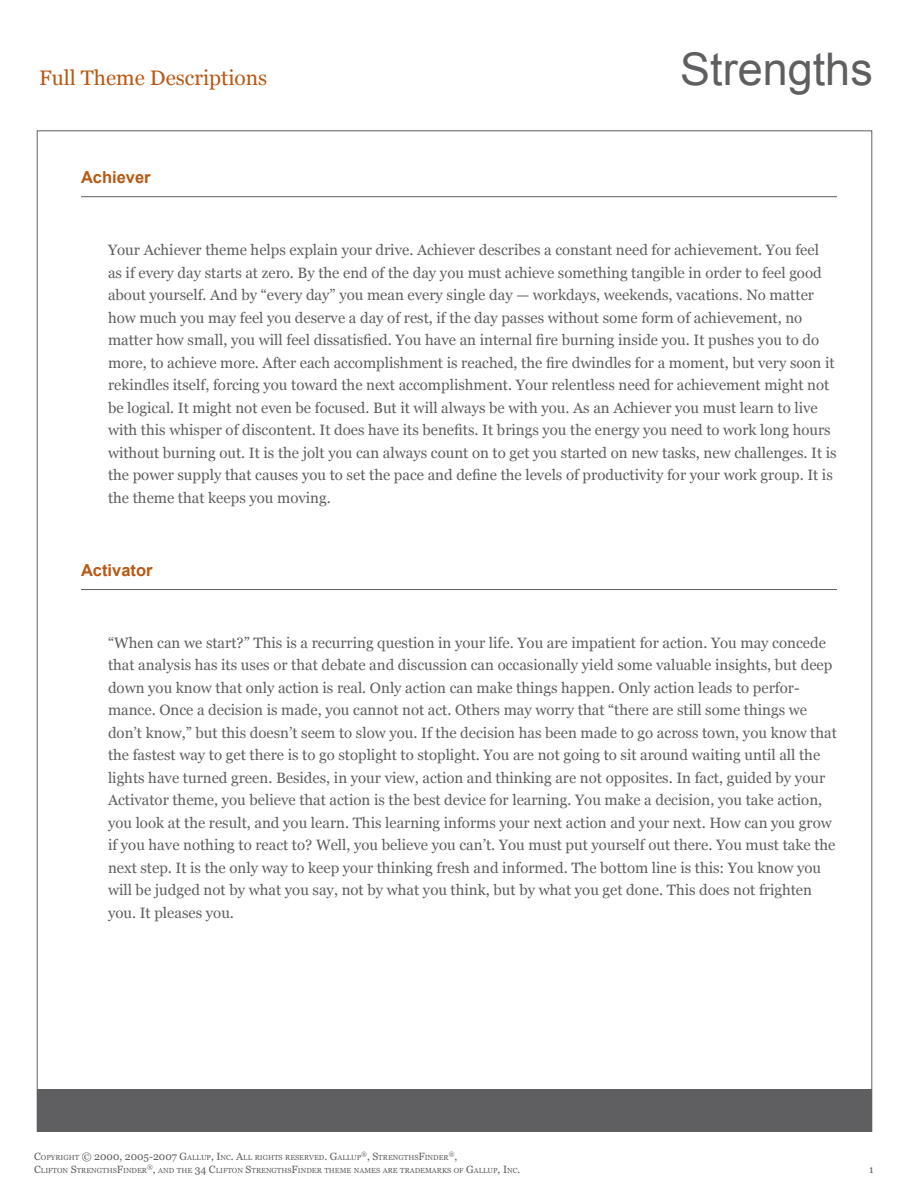
<style>
.page{position:relative;width:918px;height:1188px;background:#fff}
.page>*{position:absolute;margin:0;border:0;box-sizing:border-box;transform-origin:0 0}
.Page_Header{font:45px "Arial";color:#5f5f62}
.Document_Title{font:21px "Georgia";color:#b95814}
.Theme_Name{font:700 16.5px "Arial";color:#b95814}
.Description{font:15px/22.5px "Georgia";color:#5f5f62}
.Copyright_Page_Numbe{font:10.5px "Georgia";color:#5f5f62}
.Copyright_Page_Numbe-2{font:7.35px "Georgia";color:#5f5f62}
.Copyright_Page_Numbe-3{font:6.15px "Georgia";color:#5f5f62}
.s1{font-size:10.5px}
</style>
<div class="page">
<div style="left:37px;top:1089px;width:835px;height:43px;background:#5f5f62"></div>
<hr style="left:81px;top:196px;width:756px;height:1px;background:#5f5f62">
<hr style="left:81px;top:589px;width:756px;height:1px;background:#5f5f62">
<p class="Document_Title" style="left:39px;top:66px;width:230px">Full Theme Descriptions</p>
<p class="Theme_Name" style="left:81px;top:166px;width:71px">Achiever</p>
<p class="Page_Header" style="left:680px;top:40px;width:194px">Strengths</p>
<p class="Description" style="left:108px;top:239px;width:730px">Your Achiever theme helps explain your drive. Achiever describes a constant need for achievement. You feel as if every day starts at zero. By the end of the day you must achieve something tangible in order to feel good about yourself. And by “every day” you mean every single day — workdays, weekends, vacations. No matter how much you may feel you deserve a day of rest, if the day passes without some form of achievement, no matter how small, you will feel dissatisfied. You have an internal fire burning inside you. It pushes you to do more, to achieve more. After each accomplishment is reached, the fire dwindles for a moment, but very soon it rekindles itself, forcing you toward the next accomplishment. Your relentless need for achievement might not be logical. It might not even be focused. But it will always be with you. As an Achiever you must learn to live with this whisper of discontent. It does have its benefits. It brings you the energy you need to work long hours without burning out. It is the jolt you can always count on to get you started on new tasks, new challenges. It is the power supply that causes you to set the pace and define the levels of productivity for your work group. It is the theme that keeps you moving.</p>
<p class="Theme_Name" style="left:81px;top:559px;width:73px">Activator</p>
<p class="Description" style="left:108px;top:631px;width:730px">“When can we start?” This is a recurring question in your life. You are impatient for action. You may concede that analysis has its uses or that debate and discussion can occasionally yield some valuable insights, but deep down you know that only action is real. Only action can make things happen. Only action leads to perfor&shy;mance. Once a decision is made, you cannot not act. Others may worry that “there are still some things we don’t know,” but this doesn’t seem to slow you. If the decision has been made to go across town, you know that the fastest way to get there is to go stoplight to stoplight. You are not going to sit around waiting until all the lights have turned green. Besides, in your view, action and thinking are not opposites. In fact, guided by your Activator theme, you believe that action is the best device for learning. You make a decision, you take action, you look at the result, and you learn. This learning informs your next action and your next. How can you grow if you have nothing to react to? Well, you believe you can’t. You must put yourself out there. You must take the next step. It is the only way to keep your thinking fresh and informed. The bottom line is this: You know you will be judged not by what you say, not by what you think, but by what you get done. This does not frighten you. It pleases you.</p>
<p class="Copyright_Page_Numbe-2" style="left:34px;top:1153px;width:416px"><span class="s1">C</span>OPYRIGHT <span class="s1">© 2000, 2005-2007 G</span>ALLUP<span class="s1">, I</span>NC<span class="s1">. A</span>LL RIGHTS RESERVED<span class="s1">. G</span>ALLUP<sup>®</sup><span class="s1">, S</span>TRENGTHS<span class="s1">F</span>INDER</p>
<p class="Copyright_Page_Numbe-3" style="left:449px;top:1151px;width:10px">®<span class="s1">,</span></p>
<p class="Copyright_Page_Numbe-2" style="left:34px;top:1166px;width:488px"><span class="s1">C</span>LIFTON <span class="s1">S</span>TRENGTHS<span class="s1">F</span>INDER<sup>®</sup><span class="s1">,</span> AND THE <span class="s1">34 C</span>LIFTON <span class="s1">S</span>TRENGTHS<span class="s1">F</span>INDER THEME NAMES ARE TRADEMARKS OF <span class="s1">G</span>ALLUP<span class="s1">, I</span>NC<span class="s1">.</span></p>
<p class="Copyright_Page_Numbe" style="left:869px;top:1163px;width:6px">1</p>
</div>
